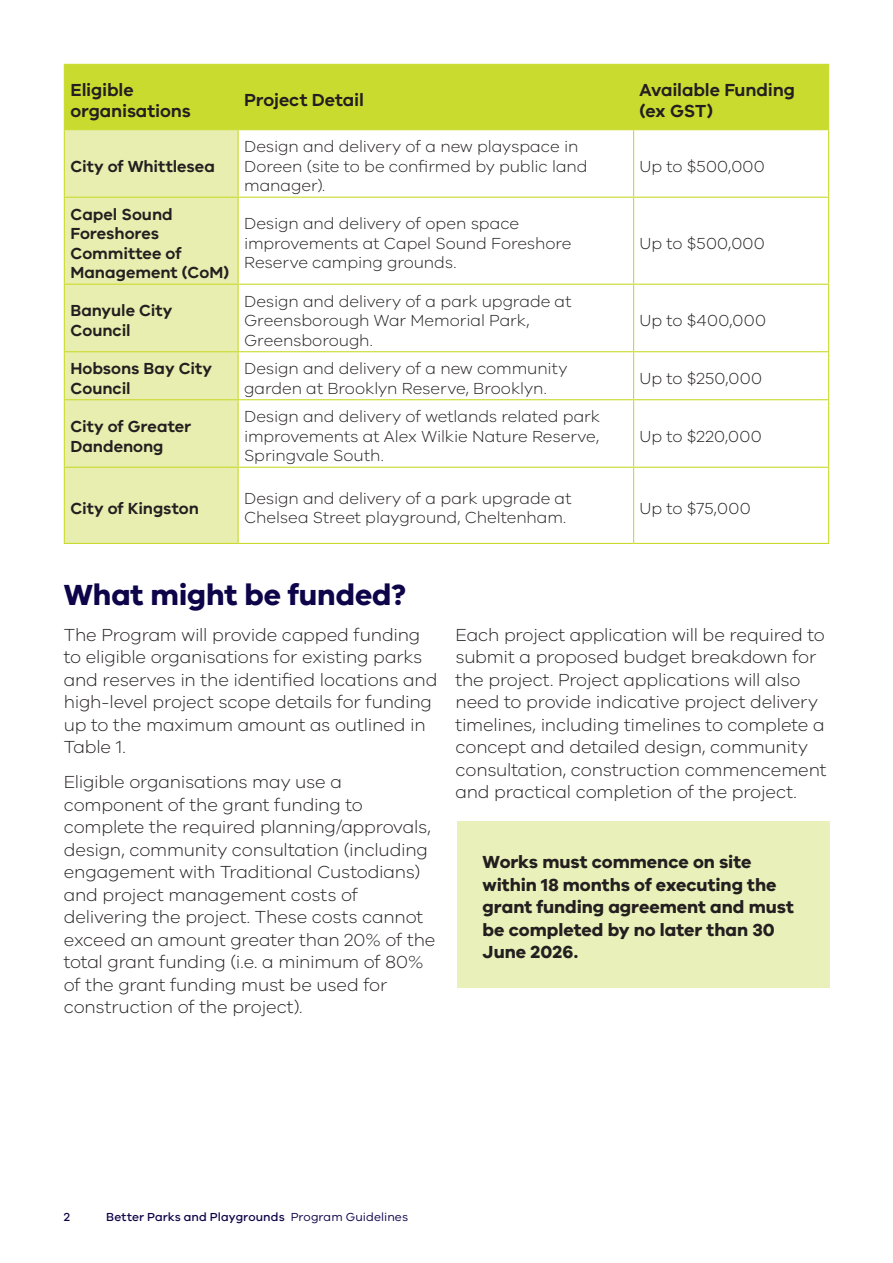
<style>
.page{position:relative;width:893px;height:1263px;background:#fff}
.page>*{position:absolute;margin:0;border:0;box-sizing:border-box;transform-origin:0 0}
.t1{font:700 30px "VIC";letter-spacing:-.005em;color:#0d0449}
.t2{font:300 18px/22.5px "VIC";letter-spacing:-.01em;color:#231f20}
.t3{font:700 18px/22.5px "VIC";color:#231f20}
.t4{font:600 18px/21px "VIC";letter-spacing:-.01em;color:#231f20}
.t5{font:300 16.5px/19.5px "VIC";letter-spacing:-.005em;color:#231f20}
.t6{font:600 16.5px/19.5px "VIC";color:#231f20}
.t7{font:300 16.5px "VIC";letter-spacing:.015em;color:#231f20}
.t8{font:500 12px "VIC";letter-spacing:.005em;color:#0d0449}
.s1{font-weight:400}
</style>
<div class="page">
<div style="left:65px;top:65px;width:763px;height:64px;background:#cadb2f"></div>
<div style="left:65px;top:130px;width:173px;height:413px;background:#e7eeaf"></div>
<hr style="left:64px;top:285px;width:1px;height:66px;background:#cadb2f">
<hr style="left:64px;top:352px;width:1px;height:47px;background:#cadb2f">
<hr style="left:64px;top:400px;width:1px;height:67px;background:#cadb2f">
<hr style="left:64px;top:130px;width:1px;height:67px;background:#cadb2f">
<hr style="left:238px;top:130px;width:1px;height:67px;background:#cadb2f">
<hr style="left:633px;top:130px;width:1px;height:67px;background:#cadb2f">
<hr style="left:828px;top:130px;width:1px;height:67px;background:#cadb2f">
<hr style="left:64px;top:197px;width:174px;height:1px;background:#cadb2f">
<hr style="left:64px;top:198px;width:1px;height:86px;background:#cadb2f">
<hr style="left:238px;top:197px;width:396px;height:1px;background:#cadb2f">
<hr style="left:238px;top:198px;width:1px;height:86px;background:#cadb2f">
<hr style="left:634px;top:197px;width:195px;height:1px;background:#cadb2f">
<hr style="left:633px;top:198px;width:1px;height:86px;background:#cadb2f">
<hr style="left:828px;top:198px;width:1px;height:86px;background:#cadb2f">
<hr style="left:238px;top:284px;width:396px;height:1px;background:#cadb2f">
<hr style="left:634px;top:284px;width:195px;height:1px;background:#cadb2f">
<hr style="left:633px;top:285px;width:1px;height:66px;background:#cadb2f">
<hr style="left:828px;top:285px;width:1px;height:66px;background:#cadb2f">
<hr style="left:238px;top:351px;width:396px;height:1px;background:#cadb2f">
<hr style="left:634px;top:351px;width:195px;height:1px;background:#cadb2f">
<hr style="left:633px;top:352px;width:1px;height:47px;background:#cadb2f">
<hr style="left:828px;top:352px;width:1px;height:47px;background:#cadb2f">
<hr style="left:238px;top:399px;width:396px;height:1px;background:#cadb2f">
<hr style="left:634px;top:399px;width:195px;height:1px;background:#cadb2f">
<hr style="left:633px;top:400px;width:1px;height:67px;background:#cadb2f">
<hr style="left:828px;top:400px;width:1px;height:67px;background:#cadb2f">
<hr style="left:64px;top:468px;width:1px;height:75px;background:#cadb2f">
<hr style="left:238px;top:467px;width:396px;height:1px;background:#cadb2f">
<hr style="left:634px;top:467px;width:195px;height:1px;background:#cadb2f">
<hr style="left:633px;top:468px;width:1px;height:75px;background:#cadb2f">
<hr style="left:828px;top:468px;width:1px;height:75px;background:#cadb2f">
<hr style="left:238px;top:543px;width:396px;height:1px;background:#cadb2f">
<hr style="left:634px;top:543px;width:195px;height:1px;background:#cadb2f">
<hr style="left:64px;top:64px;width:174px;height:1px;background:#cadb2f">
<hr style="left:64px;top:65px;width:1px;height:64px;background:#cadb2f">
<hr style="left:238px;top:64px;width:396px;height:1px;background:#cadb2f">
<hr style="left:238px;top:65px;width:1px;height:64px;background:#cadb2f">
<hr style="left:634px;top:64px;width:195px;height:1px;background:#cadb2f">
<hr style="left:633px;top:65px;width:1px;height:64px;background:#cadb2f">
<hr style="left:828px;top:65px;width:1px;height:64px;background:#cadb2f">
<hr style="left:64px;top:129px;width:174px;height:1px;background:#cadb2f">
<hr style="left:238px;top:129px;width:396px;height:1px;background:#cadb2f">
<hr style="left:634px;top:129px;width:195px;height:1px;background:#cadb2f">
<hr style="left:64px;top:284px;width:174px;height:1px;background:#cadb2f">
<hr style="left:238px;top:285px;width:1px;height:66px;background:#cadb2f">
<hr style="left:238px;top:352px;width:1px;height:47px;background:#cadb2f">
<hr style="left:238px;top:400px;width:1px;height:67px;background:#cadb2f">
<hr style="left:238px;top:468px;width:1px;height:75px;background:#cadb2f">
<hr style="left:64px;top:351px;width:174px;height:1px;background:#cadb2f">
<hr style="left:64px;top:399px;width:174px;height:1px;background:#cadb2f">
<hr style="left:64px;top:467px;width:174px;height:1px;background:#cadb2f">
<hr style="left:64px;top:543px;width:174px;height:1px;background:#cadb2f">
<div style="left:457px;top:821px;width:372px;height:166px;background:#eaf0b9"></div>
<p class="t4" style="left:70px;top:78px;width:122px">Eligible organisations</p>
<p class="t4" style="left:244px;top:89px;width:121px">Project Detail</p>
<p class="t4" style="left:640px;top:78px;width:157px">Available Funding (ex GST)</p>
<p class="t6" style="left:70px;top:156px;width:146px">City of Whittlesea</p>
<p class="t5" style="left:244px;top:136px;width:345px">Design and delivery of a new playspace in<br>Doreen (site to be confirmed by public land manager).</p>
<p class="t5" style="left:640px;top:156px;width:127px">Up to $500,000</p>
<p class="t6" style="left:70px;top:204px;width:160px">Capel Sound<br>Foreshores<br>Committee of<br>Management (CoM)</p>
<p class="t5" style="left:244px;top:214px;width:329px">Design and delivery of open space improvements at Capel Sound Foreshore<br>Reserve camping grounds.</p>
<p class="t6" style="left:70px;top:301px;width:104px">Banyule City<br>Council</p>
<p class="t5" style="left:244px;top:291px;width:329px">Design and delivery of a park upgrade at<br>Greensborough War Memorial Park,<br>Greensborough.</p>
<p class="t5" style="left:640px;top:233px;width:127px">Up to $500,000</p>
<p class="t7" style="left:640px;top:311px;width:128px">Up to $400,000</p>
<p class="t6" style="left:70px;top:358px;width:143px">Hobsons Bay City<br>Council</p>
<p class="t5" style="left:244px;top:358px;width:325px">Design and delivery of a new community garden at Brooklyn Reserve, Brooklyn.</p>
<p class="t5" style="left:640px;top:368px;width:124px">Up to $250,000</p>
<p class="t6" style="left:70px;top:416px;width:122px">City of Greater<br>Dandenong</p>
<p class="t5" style="left:244px;top:406px;width:357px;text-align:justify">Design and delivery of wetlands related park improvements at Alex Wilkie Nature Reserve, Springvale South.</p>
<p class="t7" style="left:640px;top:426px;width:124px">Up to $220,000</p>
<p class="t6" style="left:70px;top:498px;width:130px">City of Kingston</p>
<p class="t5" style="left:244px;top:488px;width:329px">Design and delivery of a park upgrade at<br>Chelsea Street playground, Cheltenham.</p>
<p class="t5" style="left:640px;top:498px;width:113px">Up to $75,000</p>
<h1 class="t1" style="left:64px;top:577px;width:344px">What might be funded?</h1>
<p class="t2" style="left:64px;top:623px;width:375px">The Program will provide capped funding to eligible organisations for existing parks and reserves in the identified locations and high-level project scope details for funding up to the maximum amount as outlined in Table 1.</p>
<p class="t2" style="left:64px;top:770px;width:373px">Eligible organisations may use a component of the grant funding to complete the required planning/approvals, design, community consultation (including engagement with Traditional Custodians) and project management costs of delivering the project. These costs cannot exceed an amount greater than 20% of the total grant funding (i.e. a minimum of 80% of the grant funding must be used for construction of the project).</p>
<p class="t2" style="left:455px;top:623px;width:372px">Each project application will be required to submit a proposed budget breakdown for the project. Project applications will also need to provide indicative project delivery timelines, including timelines to complete a concept and detailed design, community consultation, construction commencement and practical completion of the project.</p>
<p class="t3" style="left:483px;top:850px;width:313px">Works must commence on site within 18 months of executing the grant funding agreement and must be completed by no later than 30<br>June 2026.</p>
<p class="t8" style="left:64px;top:1210px;width:8px">2</p>
<p class="t8" style="left:106px;top:1210px;width:303px">Better Parks and Playgrounds <span class="s1">Program Guidelines</span></p>
</div>
